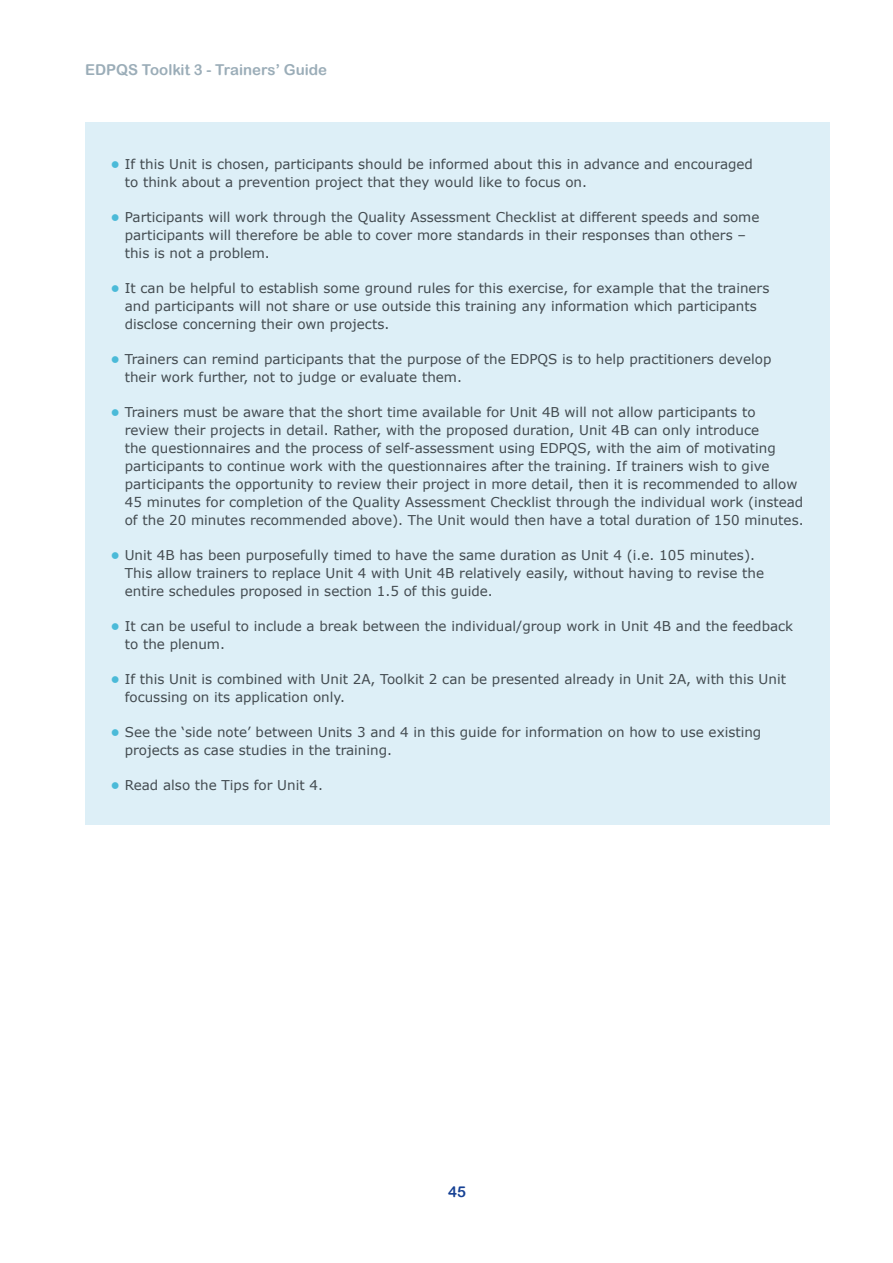
<style>
.page{position:relative;width:893px;height:1263px;background:#fff}
.page>*{position:absolute;margin:0;border:0;box-sizing:border-box;transform-origin:0 0}
.t1{font:15px "Arial Rounded MT Bold";color:#9badb8}
.t2{font:15px "Arial Rounded MT Bold";color:#164194}
.t3{font:13.5px/18px "Verdana";color:#434b50}
.s1{font-weight:700;color:#4bbad8}
</style>
<div class="page">
<div style="left:85px;top:123px;width:744px;height:702px;background:#ddeff7"></div>
<p class="t1" style="left:85px;top:61px;width:244px">EDPQS Toolkit 3 - Trainers’ Guide</p>
<p class="t3" style="left:125px;top:155px;width:630px;text-indent:-14px"><span class="s1">•</span> If this Unit is chosen, participants should be informed about this in advance and encouraged to think about a prevention project that they would like to focus on.</p>
<p class="t3" style="left:125px;top:208px;width:636px;text-indent:-14px"><span class="s1">•</span> Participants will work through the Quality Assessment Checklist at different speeds and some participants will therefore be able to cover more standards in their responses than others – this is not a problem.</p>
<p class="t3" style="left:125px;top:279px;width:646px;text-indent:-14px"><span class="s1">•</span> It can be helpful to establish some ground rules for this exercise, for example that the trainers and participants will not share or use outside this training any information which participants disclose concerning their own projects.</p>
<p class="t3" style="left:125px;top:350px;width:648px;text-indent:-14px"><span class="s1">•</span> Trainers can remind participants that the purpose of the EDPQS is to help practitioners develop their work further, not to judge or evaluate them.</p>
<p class="t3" style="left:125px;top:403px;width:680px;text-indent:-14px"><span class="s1">•</span> Trainers must be aware that the short time available for Unit 4B will not allow participants to<br>review their projects in detail. Rather, with the proposed duration, Unit 4B can only introduce<br>the questionnaires and the process of self-assessment using EDPQS, with the aim of motivating participants to continue work with the questionnaires after the training. If trainers wish to give participants the opportunity to review their project in more detail, then it is recommended to allow 45 minutes for completion of the Quality Assessment Checklist through the individual work (instead of the 20 minutes recommended above). The Unit would then have a total duration of 150 minutes.</p>
<p class="t3" style="left:125px;top:546px;width:641px;text-indent:-14px"><span class="s1">•</span> Unit 4B has been purposefully timed to have the same duration as Unit 4 (i.e. 105 minutes).<br>This allow trainers to replace Unit 4 with Unit 4B relatively easily, without having to revise the entire schedules proposed in section 1.5 of this guide.</p>
<p class="t3" style="left:125px;top:617px;width:670px;text-indent:-14px"><span class="s1">•</span> It can be useful to include a break between the individual/group work in Unit 4B and the feedback to the plenum.</p>
<p class="t3" style="left:125px;top:670px;width:663px;text-indent:-14px"><span class="s1">•</span> If this Unit is combined with Unit 2A, Toolkit 2 can be presented already in Unit 2A, with this Unit focussing on its application only.</p>
<p class="t3" style="left:125px;top:723px;width:638px;text-indent:-14px"><span class="s1">•</span> See the ‘side note’ between Units 3 and 4 in this guide for information on how to use existing projects as case studies in the training.</p>
<p class="t3" style="left:111px;top:776px;width:214px"><span class="s1">•</span> Read also the Tips for Unit 4.</p>
<p class="t2" style="left:448px;top:1183px;width:19px">45</p>
</div>
